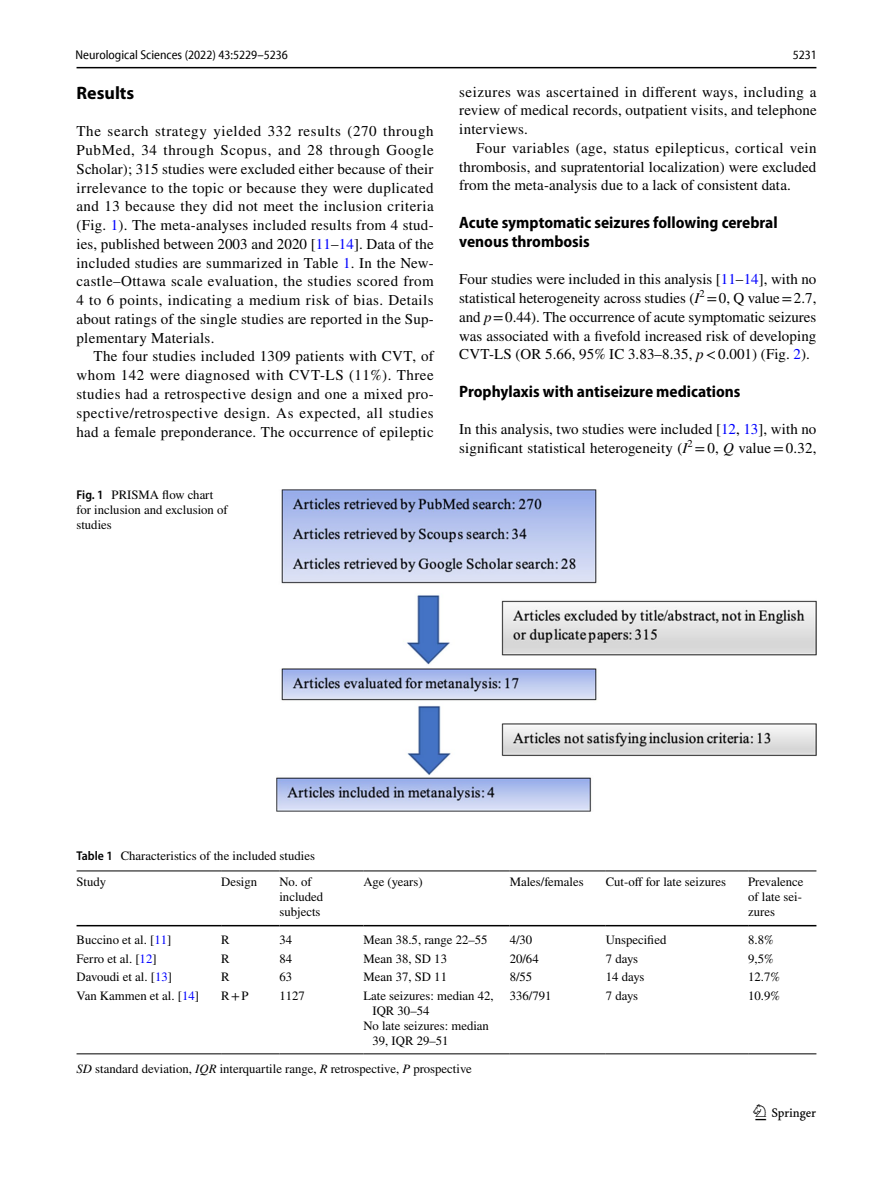
<style>
.page{position:relative;width:893px;height:1187px;background:#fff}
.page>*{position:absolute;margin:0;border:0;box-sizing:border-box;transform-origin:0 0}
.t1{font:22.5px "Springnew Regular 3";color:#000}
.t2{font:700 18px "Myriad Pro";color:#000}
.t3{font:700 semi-condensed 16.5px/18.8px "Myriad Pro";color:#000}
.t4{font:15px/18.8px "STIX";letter-spacing:.01em;color:#000;text-align:justify}
.t5{font:12.75px/15px "STIX";color:#000}
.t6{font:semi-condensed 12.75px "Myriad Pro Unic";color:#000}
.s1{color:#00f}
.s2{font-family:"Myriad Pro";font-weight:600;font-stretch:semi-condensed}
.s3{font-style:italic}
</style>
<div class="page">
<hr style="left:77px;top:67px;width:739px;height:1px;background:#000">
<img style="left:276px;top:489px;width:540px;height:322px">
<hr style="left:77px;top:870px;width:144px;height:1px;background:#000">
<hr style="left:77px;top:924px;width:144px;height:2px;background:#000">
<hr style="left:221px;top:870px;width:58px;height:1px;background:#000">
<hr style="left:221px;top:924px;width:58px;height:2px;background:#000">
<hr style="left:279px;top:870px;width:84px;height:1px;background:#000">
<hr style="left:279px;top:924px;width:84px;height:2px;background:#000">
<hr style="left:363px;top:870px;width:147px;height:1px;background:#000">
<hr style="left:363px;top:924px;width:147px;height:2px;background:#000">
<hr style="left:510px;top:870px;width:96px;height:1px;background:#000">
<hr style="left:510px;top:924px;width:96px;height:2px;background:#000">
<hr style="left:606px;top:870px;width:142px;height:1px;background:#000">
<hr style="left:606px;top:924px;width:142px;height:2px;background:#000">
<hr style="left:748px;top:870px;width:68px;height:1px;background:#000">
<hr style="left:748px;top:924px;width:68px;height:2px;background:#000">
<hr style="left:77px;top:1053px;width:144px;height:1px;background:#000">
<hr style="left:221px;top:1053px;width:58px;height:1px;background:#000">
<hr style="left:279px;top:1053px;width:84px;height:1px;background:#000">
<hr style="left:363px;top:1053px;width:147px;height:1px;background:#000">
<hr style="left:510px;top:1053px;width:96px;height:1px;background:#000">
<hr style="left:606px;top:1053px;width:142px;height:1px;background:#000">
<hr style="left:748px;top:1053px;width:68px;height:1px;background:#000">
<p class="t6" style="left:76px;top:50px;width:214px">Neurological Sciences (2022) 43:5229–5236</p>
<p class="t6" style="left:793px;top:50px;width:26px">5231</p>
<p class="t2" style="left:77px;top:81px;width:59px">Results</p>
<p class="t4" style="left:77px;top:123px;width:359px">The search strategy yielded 332 results (270 through PubMed, 34 through Scopus, and 28 through Google Scholar); 315 studies were excluded either because of their irrelevance to the topic or because they were duplicated and 13 because they did not meet the inclusion criteria (Fig. <span class="s1">1</span>). The meta-analyses included results from 4 stud&shy;ies, published between 2003 and 2020 [<span class="s1">11</span>–<span class="s1">14</span>]. Data of the included studies are summarized in Table <span class="s1">1</span>. In the New&shy;castle–Ottawa scale evaluation, the studies scored from 4 to 6 points, indicating a medium risk of bias. Details about ratings of the single studies are reported in the Sup&shy;plementary Materials.</p>
<p class="t4" style="left:77px;top:348px;width:359px;text-indent:17px">The four studies included 1309 patients with CVT, of whom 142 were diagnosed with CVT-LS (11%). Three studies had a retrospective design and one a mixed pro&shy;spective/retrospective design. As expected, all studies had a female preponderance. The occurrence of epileptic</p>
<p class="t5" style="left:77px;top:488px;width:153px"><span class="s2">Fig. 1</span> PRISMA flow chart for inclusion and exclusion of studies</p>
<p class="t4" style="left:459px;top:83px;width:359px">seizures was ascertained in different ways, including a review of medical records, outpatient visits, and telephone interviews.</p>
<p class="t4" style="left:459px;top:139px;width:359px;text-indent:17px">Four variables (age, status epilepticus, cortical vein thrombosis, and supratentorial localization) were excluded from the meta-analysis due to a lack of consistent data.</p>
<p class="t3" style="left:459px;top:213px;width:320px">Acute symptomatic seizures following cerebral venous thrombosis</p>
<p class="t4" style="left:459px;top:271px;width:359px">Four studies were included in this analysis [<span class="s1">11</span>–<span class="s1">14</span>], with no statistical heterogeneity across studies (<span class="s3">I</span><sup>2</sup> =0, Q value=2.7, and <span class="s3">p</span>=0.44). The occurrence of acute symptomatic seizures was associated with a fivefold increased risk of developing CVT-LS (OR 5.66, 95% IC 3.83–8.35, <span class="s3">p</span>&lt;0.001) (Fig. <span class="s1">2</span>).</p>
<p class="t3" style="left:459px;top:382px;width:283px">Prophylaxis with antiseizure medications</p>
<p class="t4" style="left:459px;top:421px;width:359px">In this analysis, two studies were included [<span class="s1">12</span>, <span class="s1">13</span>], with no significant statistical heterogeneity (<span class="s3">I</span><sup>2</sup> =0, <span class="s3">Q</span> value=0.32,</p>
<p class="t5" style="left:77px;top:849px;width:240px"><span class="s2">Table 1</span> Characteristics of the included studies</p>
<p class="t5" style="left:77px;top:874px;width:31px">Study</p>
<p class="t5" style="left:221px;top:874px;width:38px">Design</p>
<p class="t5" style="left:279px;top:874px;width:45px">No. of included subjects</p>
<p class="t5" style="left:363px;top:874px;width:61px">Age (years)</p>
<p class="t5" style="left:510px;top:874px;width:75px">Males/females</p>
<p class="t5" style="left:606px;top:874px;width:122px">Cut-off for late seizures</p>
<p class="t5" style="left:748px;top:874px;width:57px">Prevalence of late sei&shy;zures</p>
<p class="t5" style="left:77px;top:933px;width:96px">Buccino et al. [<span class="s1">11</span>]</p>
<p class="t5" style="left:221px;top:933px;width:10px">R</p>
<p class="t5" style="left:279px;top:933px;width:14px">34</p>
<p class="t5" style="left:363px;top:933px;width:126px">Mean 38.5, range 22–55</p>
<p class="t5" style="left:510px;top:933px;width:24px">4/30</p>
<p class="t5" style="left:606px;top:933px;width:62px">Unspecified</p>
<p class="t5" style="left:748px;top:933px;width:27px">8.8%</p>
<p class="t5" style="left:77px;top:951px;width:82px">Ferro et al. [<span class="s1">12</span>]</p>
<p class="t5" style="left:221px;top:951px;width:10px">R</p>
<p class="t5" style="left:279px;top:951px;width:14px">84</p>
<p class="t5" style="left:363px;top:951px;width:85px">Mean 38, SD 13</p>
<p class="t5" style="left:510px;top:951px;width:31px">20/64</p>
<p class="t5" style="left:606px;top:951px;width:34px">7 days</p>
<p class="t5" style="left:748px;top:951px;width:27px">9,5%</p>
<p class="t5" style="left:77px;top:970px;width:97px">Davoudi et al. [<span class="s1">13</span>]</p>
<p class="t5" style="left:221px;top:970px;width:10px">R</p>
<p class="t5" style="left:279px;top:970px;width:14px">63</p>
<p class="t5" style="left:363px;top:970px;width:85px">Mean 37, SD 11</p>
<p class="t5" style="left:510px;top:970px;width:24px">8/55</p>
<p class="t5" style="left:606px;top:970px;width:40px">14 days</p>
<p class="t5" style="left:748px;top:970px;width:33px">12.7%</p>
<p class="t5" style="left:77px;top:989px;width:124px">Van Kammen et al. [<span class="s1">14</span>]</p>
<p class="t5" style="left:221px;top:989px;width:29px">R+P</p>
<p class="t5" style="left:279px;top:989px;width:27px">1127</p>
<p class="t5" style="left:363px;top:989px;width:132px">Late seizures: median 42,</p>
<p class="t5" style="left:372px;top:1004px;width:59px">IQR 30–54</p>
<p class="t5" style="left:363px;top:1019px;width:127px">No late seizures: median</p>
<p class="t5" style="left:372px;top:1034px;width:78px">39, IQR 29–51</p>
<p class="t5" style="left:510px;top:989px;width:43px">336/791</p>
<p class="t5" style="left:606px;top:989px;width:34px">7 days</p>
<p class="t5" style="left:748px;top:989px;width:33px">10.9%</p>
<p class="t5" style="left:77px;top:1062px;width:397px"><span class="s3">SD</span> standard deviation, <span class="s3">IQR</span> interquartile range, <span class="s3">R</span> retrospective, <span class="s3">P</span> prospective</p>
<h1 class="t1" style="left:755px;top:1104px;width:62px">1 3</h1>
</div>
